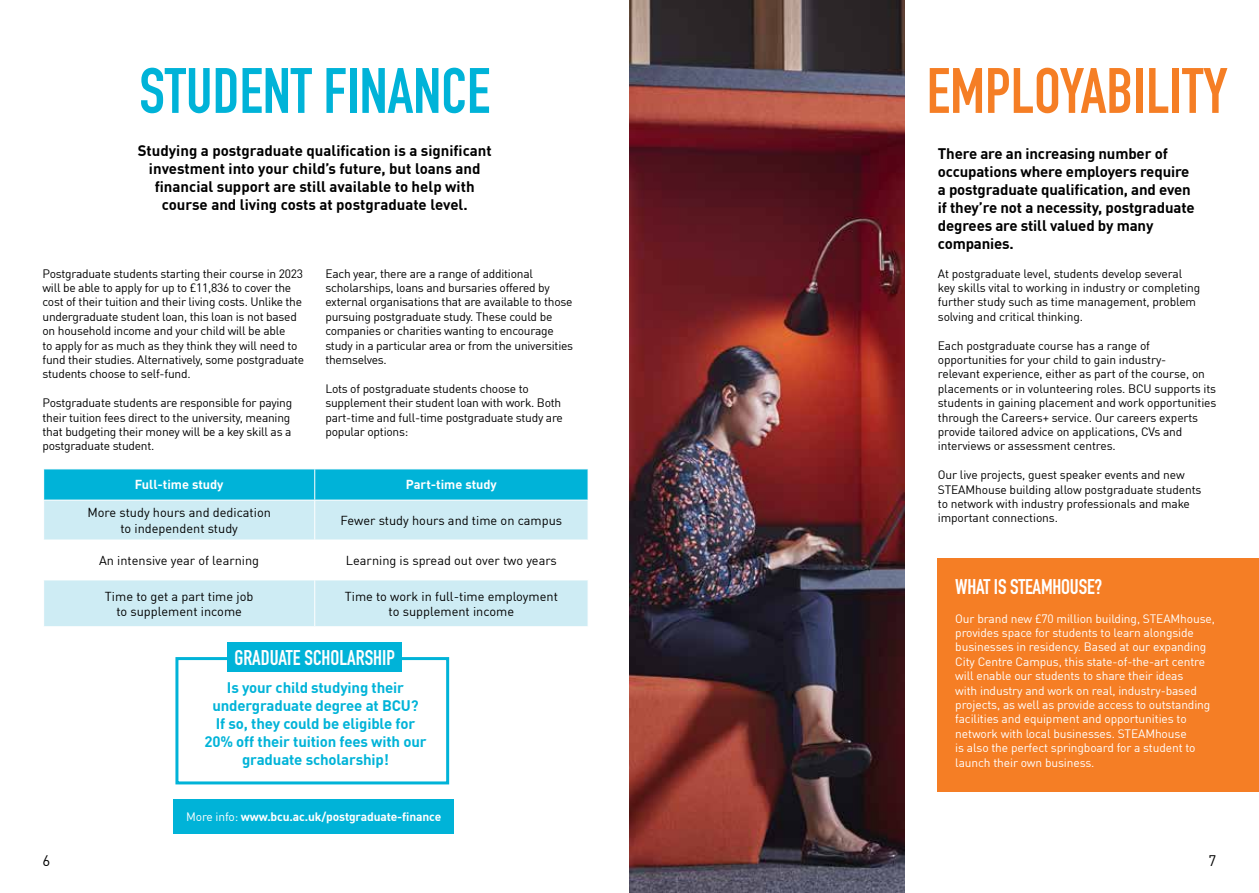
<style>
.page{position:relative;width:1259px;height:893px;background:#fff}
.page>*{position:absolute;margin:0;border:0;box-sizing:border-box;transform-origin:0 0}
.t1{font:700 63px "DIN Condensed";color:#00b3d8}
.t2{font:700 63px "DIN Condensed";color:#f57e25}
.t3{font:700 21px "DIN Condensed";letter-spacing:-.005em;color:#fff}
.t4{font:700 15px/18px "DIN Offc";letter-spacing:-.01em;color:#000}
.t5{font:700 15px/18px "DIN Offc";letter-spacing:-.01em;color:#00b3d8;text-align:center}
.t6{font:15px "DIN Offc";color:#000}
.t7{font:12.75px/15.3px "DIN Offc";color:#000;text-align:center}
.t8{font:700 12.75px "DIN Offc";color:#fff}
.t9{font:12px/14.4px "DIN Offc";letter-spacing:-.02em;color:#000}
.t10{font:12px/14.4px "DIN Offc";letter-spacing:-.01em;color:#fff}
.t11{font:700 12px "DIN Offc";letter-spacing:-.01em;color:#fff}
.s1{font-weight:400}
</style>
<div class="page">
<img style="left:629px;top:0;width:275px;height:893px">
<div style="left:938px;top:558px;width:321px;height:234px;background:#f57e25"></div>
<div style="left:45px;top:470px;width:542px;height:30px;background:#00b3d8"></div>
<div style="left:45px;top:501px;width:542px;height:125px;background:#ceecf4"></div>
<div style="left:44px;top:540px;width:271px;height:40px;background:#fff"></div>
<div style="left:315px;top:540px;width:273px;height:40px;background:#fff"></div>
<hr style="left:314px;top:469px;width:1px;height:31px;background:#fff">
<hr style="left:314px;top:500px;width:1px;height:40px;background:#fff">
<hr style="left:43px;top:580px;width:272px;height:1px;background:#fff">
<hr style="left:315px;top:580px;width:273px;height:1px;background:#fff">
<hr style="left:314px;top:580px;width:1px;height:46px;background:#fff">
<div style="left:43px;top:468px;width:546px;height:160px;border:1px solid #fff"></div>
<div style="left:173px;top:799px;width:281px;height:34px;background:#00b3d8"></div>
<div style="left:175px;top:657px;width:274px;height:127px;border:3px solid #00b3d8"></div>
<div style="left:227px;top:642px;width:175px;height:30px;background:#00b3d8"></div>
<h1 class="t1" style="left:139px;top:48px;width:352px">STUDENT FINANCE</h1>
<p class="t4" style="left:138px;top:141px;width:355px;text-align:center">Studying a postgraduate qualification is a significant investment into your child’s future, but loans and financial support are still available to help with course and living costs at postgraduate level.</p>
<p class="t9" style="left:43px;top:266px;width:263px">Postgraduate students starting their course in 2023 will be able to apply for up to £11,836 to cover the cost of their tuition and their living costs. Unlike the undergraduate student loan, this loan is not based on household income and your child will be able<br>to apply for as much as they think they will need to fund their studies. Alternatively, some postgraduate students choose to self-fund.</p>
<p class="t9" style="left:43px;top:395px;width:251px">Postgraduate students are responsible for paying their tuition fees direct to the university, meaning that budgeting their money will be a key skill as a postgraduate student.</p>
<p class="t9" style="left:325px;top:266px;width:249px">Each year, there are a range of additional scholarships, loans and bursaries offered by external organisations that are available to those pursuing postgraduate study. These could be companies or charities wanting to encourage study in a particular area or from the universities themselves.</p>
<p class="t9" style="left:325px;top:381px;width:239px">Lots of postgraduate students choose to supplement their student loan with work. Both part-time and full-time postgraduate study are popular options:</p>
<p class="t8" style="left:135px;top:476px;width:90px">Full-time study</p>
<p class="t8" style="left:406px;top:476px;width:93px">Part-time study</p>
<p class="t7" style="left:87px;top:505px;width:185px">More study hours and dedication to independent study</p>
<p class="t7" style="left:340px;top:512px;width:223px">Fewer study hours and time on campus</p>
<p class="t7" style="left:99px;top:552px;width:162px">An intensive year of learning</p>
<p class="t7" style="left:346px;top:552px;width:213px">Learning is spread out over two years</p>
<p class="t7" style="left:105px;top:588px;width:150px">Time to get a part time job to supplement income</p>
<p class="t7" style="left:345px;top:588px;width:215px">Time to work in full-time employment to supplement income</p>
<h2 class="t3" style="left:234px;top:643px;width:162px">GRADUATE SCHOLARSHIP</h2>
<p class="t5" style="left:204px;top:678px;width:224px">Is your child studying their undergraduate degree at BCU?<br>If so, they could be eligible for<br>20% off their tuition fees with our graduate scholarship!</p>
<p class="t11" style="left:186px;top:808px;width:257px"><span class="s1">More info:</span> www.bcu.ac.uk/postgraduate-finance</p>
<h1 class="t2" style="left:926px;top:48px;width:302px">EMPLOYABILITY</h1>
<p class="t4" style="left:938px;top:144px;width:258px">There are an increasing number of occupations where employers require a postgraduate qualification, and even if they’re not a necessity, postgraduate degrees are still valued by many companies.</p>
<p class="t9" style="left:938px;top:266px;width:264px">At postgraduate level, students develop several key skills vital to working in industry or completing further study such as time management, problem solving and critical thinking.</p>
<p class="t9" style="left:938px;top:338px;width:280px">Each postgraduate course has a range of opportunities for your child to gain industry-<br>relevant experience, either as part of the course, on placements or in volunteering roles. BCU supports its students in gaining placement and work opportunities through the Careers+ service. Our careers experts provide tailored advice on applications, CVs and interviews or assessment centres.</p>
<p class="t9" style="left:938px;top:467px;width:265px">Our live projects, guest speaker events and new STEAMhouse building allow postgraduate students to network with industry professionals and make important connections.</p>
<h2 class="t3" style="left:955px;top:572px;width:148px">WHAT IS STEAMHOUSE?</h2>
<p class="t10" style="left:955px;top:611px;width:261px">Our brand new £70 million building, STEAMhouse, provides space for students to learn alongside businesses in residency. Based at our expanding City Centre Campus, this state-of-the-art centre will enable our students to share their ideas<br>with industry and work on real, industry-based projects, as well as provide access to outstanding facilities and equipment and opportunities to network with local businesses. STEAMhouse<br>is also the perfect springboard for a student to launch their own business.</p>
<p class="t6" style="left:43px;top:851px;width:9px">6</p>
<p class="t6" style="left:1208px;top:851px;width:9px">7</p>
</div>
